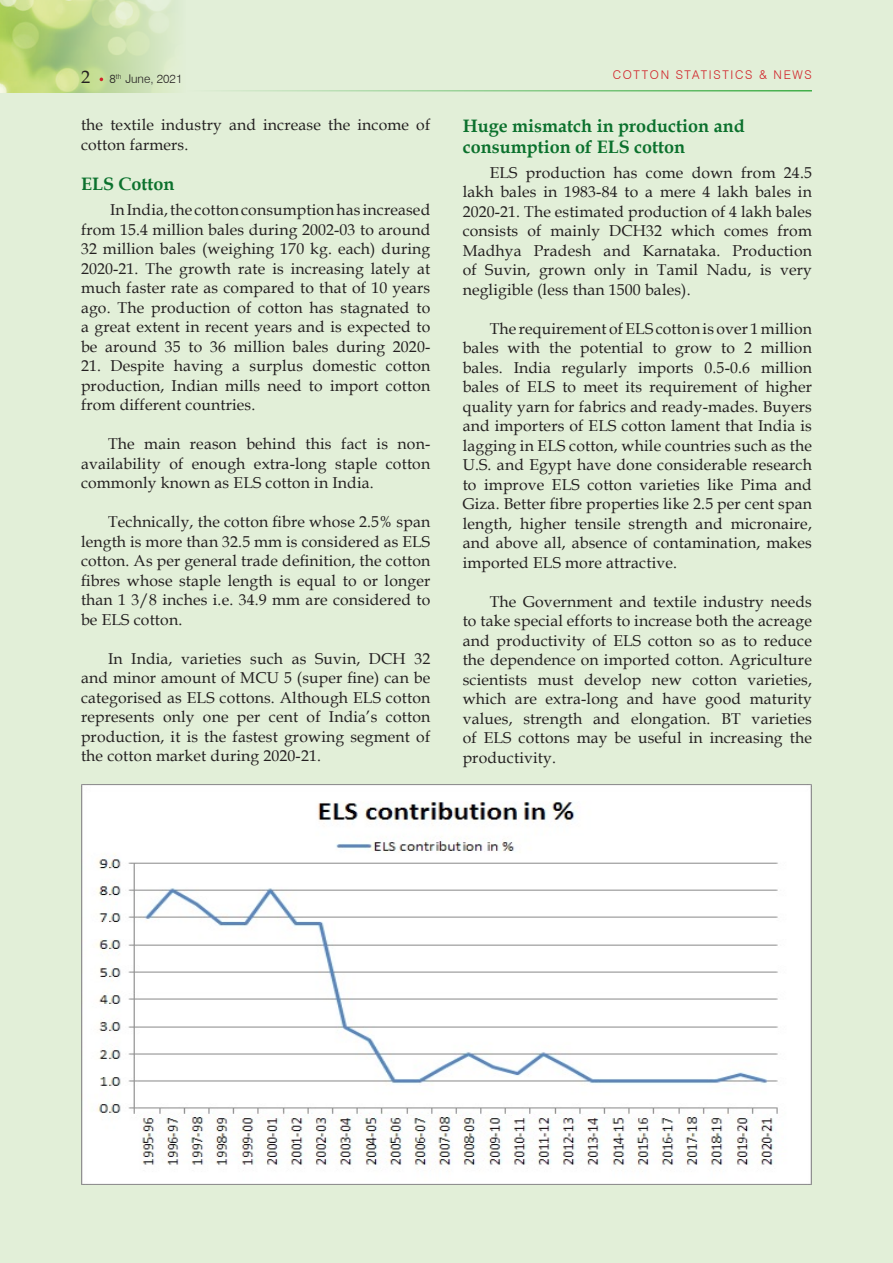
<style>
.page{position:relative;width:893px;height:1263px;background:#e2efd8}
.page>*{position:absolute;margin:0;border:0;box-sizing:border-box;transform-origin:0 0}
.BODY_BOLD{font:700 18px/21px "Book Antiqua";color:#0b712d}
.t1{font:18px "Book Antiqua";color:#231f20}
.BODY_TEXT{font:15.75px/19.5px "Book Antiqua";letter-spacing:.01em;color:#231f20;text-align:justify}
.t2{font:300 12px "Swiss 721 BT";letter-spacing:.14em;color:#d1232a}
.t3{font:300 12px "Swiss 721 BT";color:#231f20}
</style>
<div class="page">
<img style="left:0;top:0;width:174px;height:93px">
<hr style="left:186px;top:90px;width:626px;height:2px;background:#40ae49">
<img style="left:81px;top:785px;width:731px;height:400px">
<p class="t1" style="left:81px;top:64px;width:10px">2</p>
<p class="t2" style="left:613px;top:67px;width:201px">COTTON STATISTICS &amp; NEWS</p>
<p class="t3" style="left:110px;top:71px;width:74px">8<sup>th</sup> June, 2021</p>
<p class="BODY_TEXT" style="left:81px;top:115px;width:351px">the textile industry and increase the income of cotton farmers.</p>
<p class="BODY_BOLD" style="left:81px;top:174px;width:95px">ELS Cotton</p>
<p class="BODY_TEXT" style="left:81px;top:200px;width:351px;text-indent:29px">In India, the cotton consumption has increased from 15.4 million bales during 2002-03 to around 32 million bales (weighing 170 kg. each) during 2020-21. The growth rate is increasing lately at much faster rate as compared to that of 10 years ago. The production of cotton has stagnated to a great extent in recent years and is expected to be around 35 to 36 million bales during 2020-</p>
<p class="BODY_TEXT" style="left:81px;top:356px;width:351px">21. Despite having a surplus domestic cotton production, Indian mills need to import cotton from different countries.</p>
<p class="BODY_TEXT" style="left:81px;top:434px;width:351px;text-indent:27px">The main reason behind this fact is non&shy;availability of enough extra-long staple cotton commonly known as ELS cotton in India.</p>
<p class="BODY_TEXT" style="left:81px;top:512px;width:351px;text-indent:27px">Technically, the cotton fibre whose 2.5% span length is more than 32.5 mm is considered as ELS cotton. As per general trade definition, the cotton fibres whose staple length is equal to or longer than 1 3/8 inches i.e. 34.9 mm are considered to be ELS cotton.</p>
<p class="BODY_TEXT" style="left:81px;top:648px;width:351px;text-indent:27px">In India, varieties such as Suvin, DCH 32 and minor amount of MCU 5 (super fine) can be categorised as ELS cottons. Although ELS cotton represents only one per cent of India’s cotton production, it is the fastest growing segment of the cotton market during 2020-21.</p>
<p class="BODY_BOLD" style="left:463px;top:115px;width:283px">Huge mismatch in production and consumption of ELS cotton</p>
<p class="BODY_TEXT" style="left:463px;top:162px;width:351px;text-indent:27px">ELS production has come down from 24.5 lakh bales in 1983-84 to a mere 4 lakh bales in 2020-21. The estimated production of 4 lakh bales consists of mainly DCH32 which comes from Madhya Pradesh and Karnataka. Production of Suvin, grown only in Tamil Nadu, is very negligible (less than 1500 bales).</p>
<p class="BODY_TEXT" style="left:463px;top:318px;width:351px;text-indent:27px">The requirement of ELS cotton is over 1 million bales with the potential to grow to 2 million bales. India regularly imports 0.5-0.6 million bales of ELS to meet its requirement of higher quality yarn for fabrics and ready-mades. Buyers and importers of ELS cotton lament that India is lagging in ELS cotton, while countries such as the U.S. and Egypt have done considerable research to improve ELS cotton varieties like Pima and Giza. Better fibre properties like 2.5 per cent span length, higher tensile strength and micronaire, and above all, absence of contamination, makes imported ELS more attractive.</p>
<p class="BODY_TEXT" style="left:463px;top:591px;width:351px;text-indent:27px">The Government and textile industry needs to take special efforts to increase both the acreage and productivity of ELS cotton so as to reduce the dependence on imported cotton. Agriculture scientists must develop new cotton varieties, which are extra-long and have good maturity values, strength and elongation. BT varieties of ELS cottons may be useful in increasing the productivity.</p>
</div>
